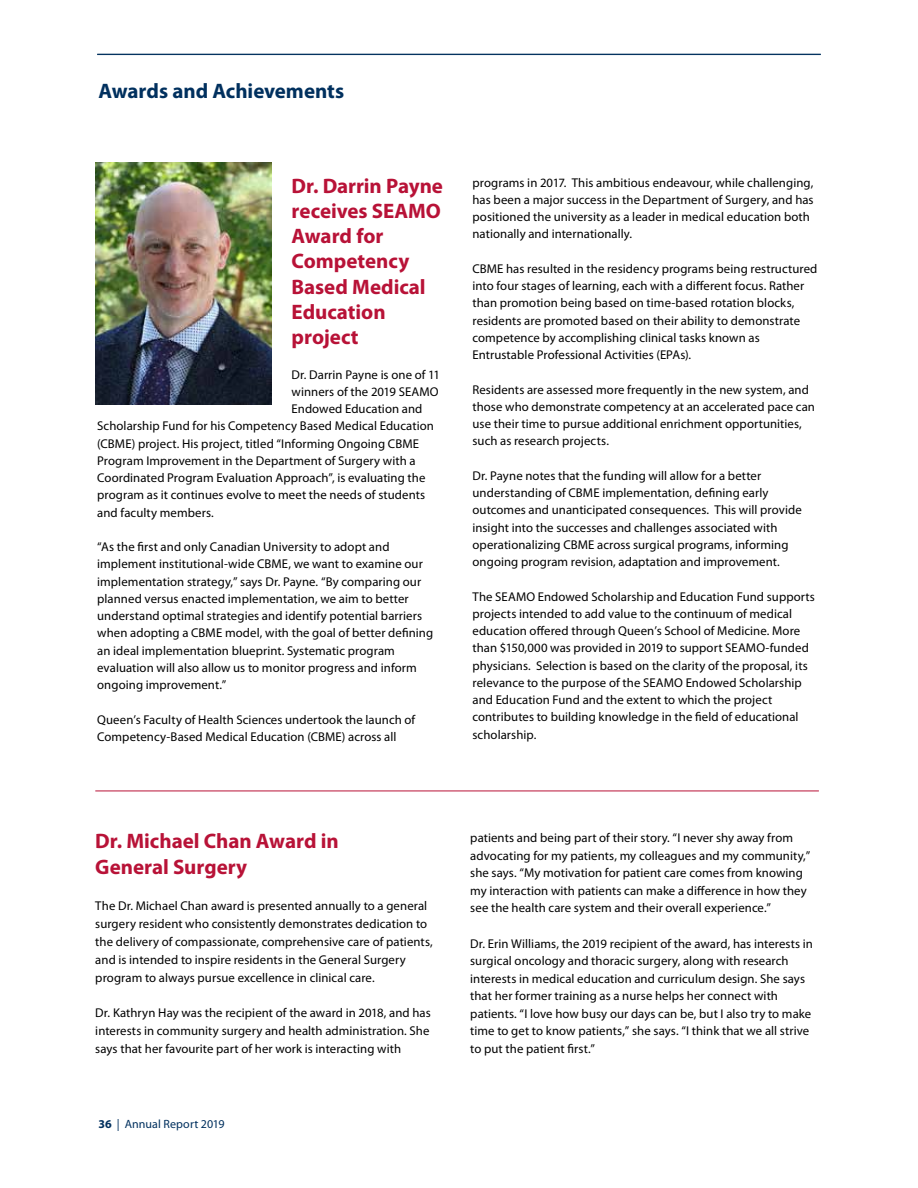
<style>
.page{position:relative;width:918px;height:1188px;background:#fff}
.page>*{position:absolute;margin:0;border:0;box-sizing:border-box;transform-origin:0 0}
.t1{font:700 21px/25.2px "Myriad Pro";letter-spacing:-.005em;color:#b81237}
.t2{font:700 21px "Myriad Pro";letter-spacing:-.005em;color:#00305e}
.t3{font:12.75px/17.2px "Myriad Pro";letter-spacing:.005em;color:#000}
.t4{font:12px "Myriad Pro";letter-spacing:.005em;color:#00305e}
.s1{font-weight:700}
</style>
<div class="page">
<hr style="left:97px;top:54px;width:724px;height:1px;background:#00305e">
<hr style="left:95px;top:791px;width:724px;height:1px;background:#b81237">
<img style="left:95px;top:162px;width:176px;height:243px">
<h1 class="t2" style="left:99px;top:77px;width:247px">Awards and Achievements</h1>
<h1 class="t1" style="left:292px;top:173px;width:153px">Dr. Darrin Payne receives SEAMO<br>Award for<br>Competency<br>Based Medical<br>Education project</h1>
<p class="t3" style="left:292px;top:365px;width:150px">Dr. Darrin Payne is one of 11</p>
<p class="t3" style="left:292px;top:383px;width:149px">winners of the 2019 SEAMO</p>
<p class="t3" style="left:292px;top:400px;width:132px">Endowed Education and</p>
<p class="t3" style="left:97px;top:417px;width:338px">Scholarship Fund for his Competency Based Medical Education</p>
<p class="t3" style="left:97px;top:434px;width:323px">(CBME) project. His project, titled “Informing Ongoing CBME</p>
<p class="t3" style="left:97px;top:452px;width:320px">Program Improvement in the Department of Surgery with a</p>
<p class="t3" style="left:97px;top:469px;width:330px">Coordinated Program Evaluation Approach”, is evaluating the</p>
<p class="t3" style="left:97px;top:486px;width:330px">program as it continues evolve to meet the needs of students</p>
<p class="t3" style="left:97px;top:503px;width:118px">and faculty members.</p>
<p class="t3" style="left:97px;top:538px;width:337px">“As the first and only Canadian University to adopt and implement institutional-wide CBME, we want to examine our implementation strategy,” says Dr. Payne. “By comparing our planned versus enacted implementation, we aim to better understand optimal strategies and identify potential barriers when adopting a CBME model, with the goal of better defining an ideal implementation blueprint. Systematic program evaluation will also allow us to monitor progress and inform ongoing improvement.”</p>
<p class="t3" style="left:97px;top:710px;width:320px">Queen’s Faculty of Health Sciences undertook the launch of<br>Competency-Based Medical Education (CBME) across all</p>
<p class="t3" style="left:472px;top:174px;width:343px">programs in 2017. This ambitious endeavour, while challenging, has been a major success in the Department of Surgery, and has positioned the university as a leader in medical education both nationally and internationally.</p>
<p class="t3" style="left:472px;top:260px;width:347px">CBME has resulted in the residency programs being restructured into four stages of learning, each with a different focus. Rather than promotion being based on time-based rotation blocks, residents are promoted based on their ability to demonstrate competence by accomplishing clinical tasks known as Entrustable Professional Activities (EPAs).</p>
<p class="t3" style="left:472px;top:381px;width:344px">Residents are assessed more frequently in the new system, and those who demonstrate competency at an accelerated pace can use their time to pursue additional enrichment opportunities, such as research projects.</p>
<p class="t3" style="left:472px;top:467px;width:331px">Dr. Payne notes that the funding will allow for a better understanding of CBME implementation, defining early outcomes and unanticipated consequences. This will provide insight into the successes and challenges associated with operationalizing CBME across surgical programs, informing ongoing program revision, adaptation and improvement.</p>
<p class="t3" style="left:472px;top:588px;width:344px">The SEAMO Endowed Scholarship and Education Fund supports projects intended to add value to the continuum of medical education offered through Queen’s School of Medicine. More than $150,000 was provided in 2019 to support SEAMO-funded physicians. Selection is based on the clarity of the proposal, its relevance to the purpose of the SEAMO Endowed Scholarship and Education Fund and the extent to which the project contributes to building knowledge in the field of educational scholarship.</p>
<h1 class="t1" style="left:95px;top:828px;width:245px;line-height:25.8px">Dr. Michael Chan Award in<br>General Surgery</h1>
<p class="t3" style="left:95px;top:897px;width:339px;line-height:17.9px">The Dr. Michael Chan award is presented annually to a general surgery resident who consistently demonstrates dedication to the delivery of compassionate, comprehensive care of patients, and is intended to inspire residents in the General Surgery program to always pursue excellence in clinical care.</p>
<p class="t3" style="left:95px;top:1004px;width:337px;line-height:17.9px;text-align:justify">Dr. Kathryn Hay was the recipient of the award in 2018, and has interests in community surgery and health administration. She says that her favourite part of her work is interacting with</p>
<p class="t4" style="left:99px;top:1117px;width:127px"><span class="s1">36</span> | Annual Report 2019</p>
<p class="t3" style="left:470px;top:829px;width:342px">patients and being part of their story. “I never shy away from advocating for my patients, my colleagues and my community,” she says. “My motivation for patient care comes from knowing my interaction with patients can make a difference in how they see the health care system and their overall experience.”</p>
<p class="t3" style="left:470px;top:934px;width:344px">Dr. Erin Williams, the 2019 recipient of the award, has interests in surgical oncology and thoracic surgery, along with research interests in medical education and curriculum design. She says that her former training as a nurse helps her connect with patients. “I love how busy our days can be, but I also try to make time to get to know patients,” she says. “I think that we all strive to put the patient first.”</p>
</div>
